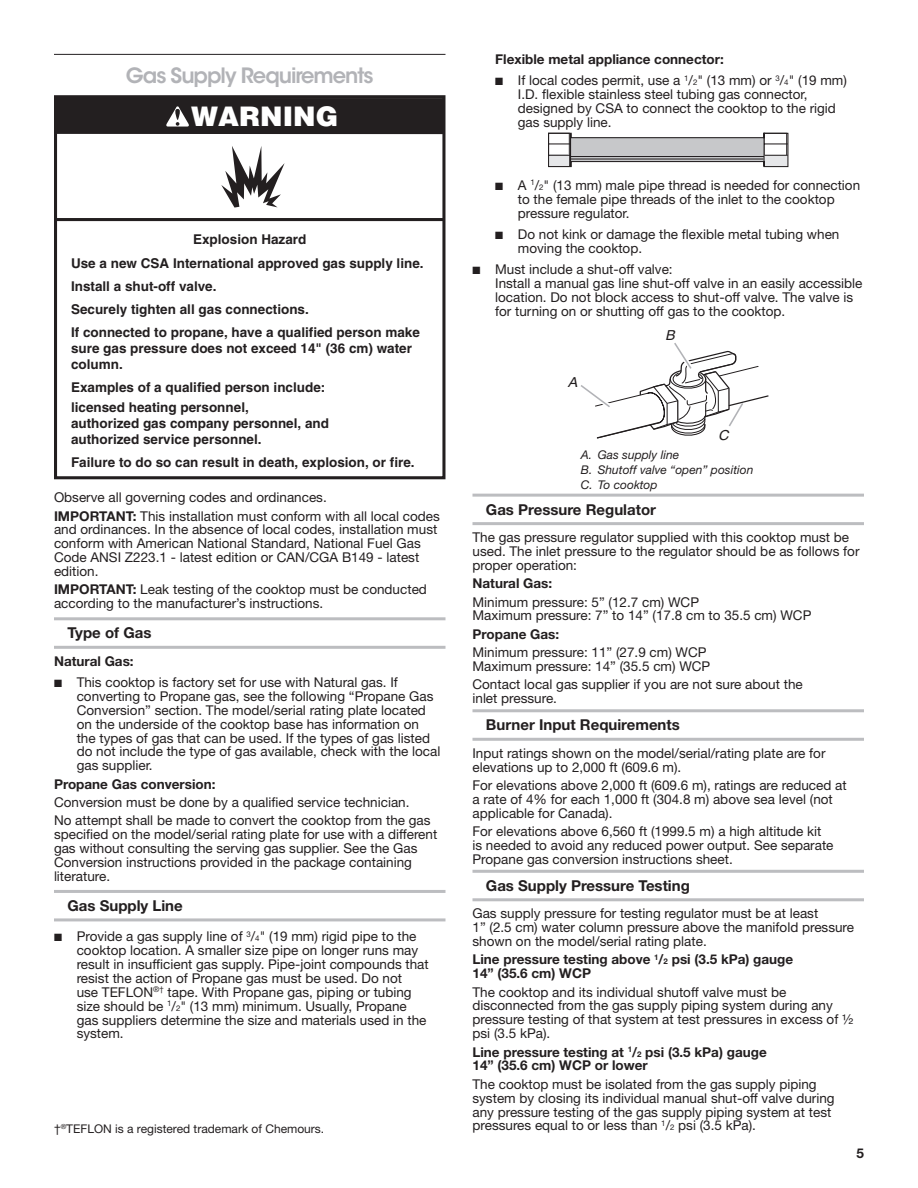
<style>
.page{position:relative;width:918px;height:1188px;background:#fff}
.page>*{position:absolute;margin:0;border:0;box-sizing:border-box;transform-origin:0 0}
.t1{font:900 27px "Helvetica";color:#fff}
.Heading_2{font:600 21px "ITC Avant Garde Std";letter-spacing:-.05em;color:#b2b3b7}
.Heading_3_Rules{font:700 15px "Helvetica Neue";color:#231f20}
.t2{font:italic 13.8px "Helvetica";color:#211d1e}
.Body{font:13.5px/13.8px "Helvetica Neue LT Std";color:#231f20}
.t3{font:700 13.5px/23.2px "Helvetica";color:#231f20}
.Body_Bold{font:700 13.5px/13.8px "Helvetica Neue LT Std";color:#231f20}
.Body_Indent{font:700 13.5px "Helvetica Neue LT Std";color:#231f20}
.t4{font:italic 12px/15px "Helvetica Neue";color:#231f20}
.Body-2{font:12px "Helvetica Neue LT Std";color:#231f20}
.s1{font-weight:700}
.s2{font-size:7.8px}
</style>
<div class="page">
<hr style="left:54px;top:54px;width:392px;height:1px;background:#231f20">
<hr style="left:54px;top:617px;width:392px;height:3px;background:#bcbdc0">
<hr style="left:54px;top:646px;width:392px;height:3px;background:#bcbdc0">
<hr style="left:54px;top:890px;width:392px;height:3px;background:#bcbdc0">
<hr style="left:54px;top:918px;width:392px;height:3px;background:#bcbdc0">
<hr style="left:472px;top:494px;width:392px;height:3px;background:#bcbdc0">
<hr style="left:472px;top:522px;width:392px;height:3px;background:#bcbdc0">
<hr style="left:472px;top:709px;width:392px;height:3px;background:#bcbdc0">
<hr style="left:472px;top:738px;width:392px;height:3px;background:#bcbdc0">
<hr style="left:472px;top:870px;width:392px;height:3px;background:#bcbdc0">
<hr style="left:472px;top:898px;width:392px;height:3px;background:#bcbdc0">
<hr style="left:56px;top:218px;width:388px;height:3px;background:#231f20">
<div style="left:54px;top:95px;width:391px;height:384px;border:3px solid #231f20"></div>
<div style="left:56px;top:98px;width:388px;height:36px;background:#231f20"></div>
<svg style="left:166px;top:106px;width:23px;height:21px"></svg>
<svg style="left:221px;top:146px;width:64px;height:62px"></svg>
<svg style="left:548px;top:133px;width:240px;height:34px"></svg>
<hr style="left:571px;top:156px;width:193px;height:1px;background:#231f20">
<hr style="left:570px;top:159px;width:193px;height:1px;background:#231f20">
<svg style="left:581px;top:343px;width:188px;height:96px"></svg>
<h2 class="Heading_2" style="left:126px;top:62px;width:249px">Gas Supply Requirements</h2>
<p class="t1" style="left:191px;top:99px;width:148px">WARNING</p>
<p class="t3" style="left:71px;top:228px;width:354px;text-indent:122px">Explosion Hazard<br>Use a new CSA International approved gas supply line.<br>Install a shut-off valve.<br>Securely tighten all gas connections.<br>If connected to propane, have a qualified person make</p>
<p class="t3" style="left:71px;top:340px;width:343px;line-height:15.8px">sure gas pressure does not exceed 14" (36 cm) water column.</p>
<p class="t3" style="left:71px;top:377px;width:256px;line-height:20.2px">Examples of a qualified person include: licensed heating personnel,</p>
<p class="t3" style="left:71px;top:415px;width:260px;line-height:15.8px">authorized gas company personnel, and authorized service personnel.</p>
<p class="t3" style="left:71px;top:450px;width:345px">Failure to do so can result in death, explosion, or fire.</p>
<p class="Body" style="left:54px;top:490px;width:274px">Observe all governing codes and ordinances.</p>
<p class="Body" style="left:54px;top:509px;width:387px"><span class="s1">IMPORTANT:</span> This installation must conform with all local codes and ordinances. In the absence of local codes, installation must conform with American National Standard, National Fuel Gas Code ANSI Z223.1 - latest edition or CAN/CGA B149 - latest edition.</p>
<p class="Body" style="left:54px;top:583px;width:374px"><span class="s1">IMPORTANT:</span> Leak testing of the cooktop must be conducted according to the manufacturer’s instructions.</p>
<h3 class="Heading_3_Rules" style="left:68px;top:624px;width:85px">Type of Gas</h3>
<p class="Body_Bold" style="left:54px;top:654px;width:81px">Natural Gas:</p>
<p class="Body" style="left:77px;top:675px;width:365px;text-indent:-23px">■ This cooktop is factory set for use with Natural gas. If converting to Propane gas, see the following “Propane Gas Conversion” section. The model/serial rating plate located on the underside of the cooktop base has information on the types of gas that can be used. If the types of gas listed do not include the type of gas available, check with the local gas supplier.</p>
<p class="Body_Bold" style="left:54px;top:777px;width:163px">Propane Gas conversion:</p>
<p class="Body" style="left:54px;top:795px;width:357px">Conversion must be done by a qualified service technician.</p>
<p class="Body" style="left:54px;top:814px;width:385px">No attempt shall be made to convert the cooktop from the gas specified on the model/serial rating plate for use with a different gas without consulting the serving gas supplier. See the Gas Conversion instructions provided in the package containing literature.</p>
<h3 class="Heading_3_Rules" style="left:68px;top:896px;width:117px">Gas Supply Line</h3>
<p class="Body" style="left:77px;top:929px;width:354px;text-indent:-23px">■ Provide a gas supply line of <sup>3</sup>/<span class="s2">4</span>" (19 mm) rigid pipe to the cooktop location. A smaller size pipe on longer runs may result in insufficient gas supply. Pipe-joint compounds that resist the action of Propane gas must be used. Do not<br>use TEFLON<sup>®†</sup> tape. With Propane gas, piping or tubing size should be <sup>1</sup>/<span class="s2">2</span>" (13 mm) minimum. Usually, Propane gas suppliers determine the size and materials used in the system.</p>
<p class="Body-2" style="left:54px;top:1122px;width:272px">†<sup>®</sup>TEFLON is a registered trademark of Chemours.</p>
<p class="Body_Indent" style="left:495px;top:50px;width:230px">Flexible metal appliance connector:</p>
<p class="Body" style="left:518px;top:73px;width:331px;text-indent:-23px">■ If local codes permit, use a <sup>1</sup>/<span class="s2">2</span>" (13 mm) or <sup>3</sup>/<span class="s2">4</span>" (19 mm)<br>I.D. flexible stainless steel tubing gas connector, designed by CSA to connect the cooktop to the rigid gas supply line.</p>
<p class="Body" style="left:518px;top:178px;width:344px;text-indent:-23px">■ A <sup>1</sup>/<span class="s2">2</span>" (13 mm) male pipe thread is needed for connection to the female pipe threads of the inlet to the cooktop pressure regulator.</p>
<p class="Body" style="left:518px;top:227px;width:323px;text-indent:-23px">■ Do not kink or damage the flexible metal tubing when moving the cooktop.</p>
<p class="Body" style="left:495px;top:262px;width:369px;text-indent:-23px">■ Must include a shut-off valve:<br>Install a manual gas line shut-off valve in an easily accessible location. Do not block access to shut-off valve. The valve is for turning on or shutting off gas to the cooktop.</p>
<p class="t2" style="left:568px;top:373px;width:15px">A</p>
<p class="t2" style="left:665px;top:326px;width:15px">B</p>
<p class="t2" style="left:718px;top:426px;width:15px">C</p>
<p class="t4" style="left:581px;top:447px;width:174px">A. Gas supply line<br>B. Shutoff valve “open” position<br>C. To cooktop</p>
<h3 class="Heading_3_Rules" style="left:486px;top:500px;width:172px">Gas Pressure Regulator</h3>
<p class="Body" style="left:472px;top:530px;width:389px">The gas pressure regulator supplied with this cooktop must be used. The inlet pressure to the regulator should be as follows for proper operation:</p>
<p class="Body_Bold" style="left:472px;top:576px;width:81px">Natural Gas:</p>
<p class="Body" style="left:472px;top:595px;width:340px">Minimum pressure: 5” (12.7 cm) WCP<br>Maximum pressure: 7” to 14” (17.8 cm to 35.5 cm) WCP</p>
<p class="Body_Bold" style="left:472px;top:627px;width:88px">Propane Gas:</p>
<p class="Body" style="left:472px;top:645px;width:239px">Minimum pressure: 11” (27.9 cm) WCP<br>Maximum pressure: 14” (35.5 cm) WCP</p>
<p class="Body" style="left:472px;top:678px;width:332px">Contact local gas supplier if you are not sure about the inlet pressure.</p>
<h3 class="Heading_3_Rules" style="left:486px;top:716px;width:195px">Burner Input Requirements</h3>
<p class="Body" style="left:472px;top:746px;width:355px">Input ratings shown on the model/serial/rating plate are for elevations up to 2,000 ft (609.6 m).</p>
<p class="Body" style="left:472px;top:778px;width:376px">For elevations above 2,000 ft (609.6 m), ratings are reduced at a rate of 4% for each 1,000 ft (304.8 m) above sea level (not applicable for Canada).</p>
<p class="Body" style="left:472px;top:824px;width:363px">For elevations above 6,560 ft (1999.5 m) a high altitude kit is needed to avoid any reduced power output. See separate<br>Propane gas conversion instructions sheet.</p>
<h3 class="Heading_3_Rules" style="left:486px;top:876px;width:205px">Gas Supply Pressure Testing</h3>
<p class="Body" style="left:472px;top:906px;width:383px">Gas supply pressure for testing regulator must be at least<br>1” (2.5 cm) water column pressure above the manifold pressure shown on the model/serial rating plate.</p>
<p class="Body_Bold" style="left:472px;top:952px;width:322px">Line pressure testing above <sup>1</sup>/<span class="s2">2</span> psi (3.5 kPa) gauge<br>14” (35.6 cm) WCP</p>
<p class="Body" style="left:472px;top:985px;width:382px">The cooktop and its individual shutoff valve must be disconnected from the gas supply piping system during any pressure testing of that system at test pressures in excess of ½ psi (3.5 kPa).</p>
<p class="Body_Bold" style="left:472px;top:1045px;width:296px">Line pressure testing at <sup>1</sup>/<span class="s2">2</span> psi (3.5 kPa) gauge<br>14” (35.6 cm) WCP or lower</p>
<p class="Body" style="left:472px;top:1077px;width:364px">The cooktop must be isolated from the gas supply piping system by closing its individual manual shut-off valve during any pressure testing of the gas supply piping system at test pressures equal to or less than <sup>1</sup>/<span class="s2">2</span> psi (3.5 kPa).</p>
<p class="Body_Bold" style="left:856px;top:1146px;width:9px">5</p>
</div>
